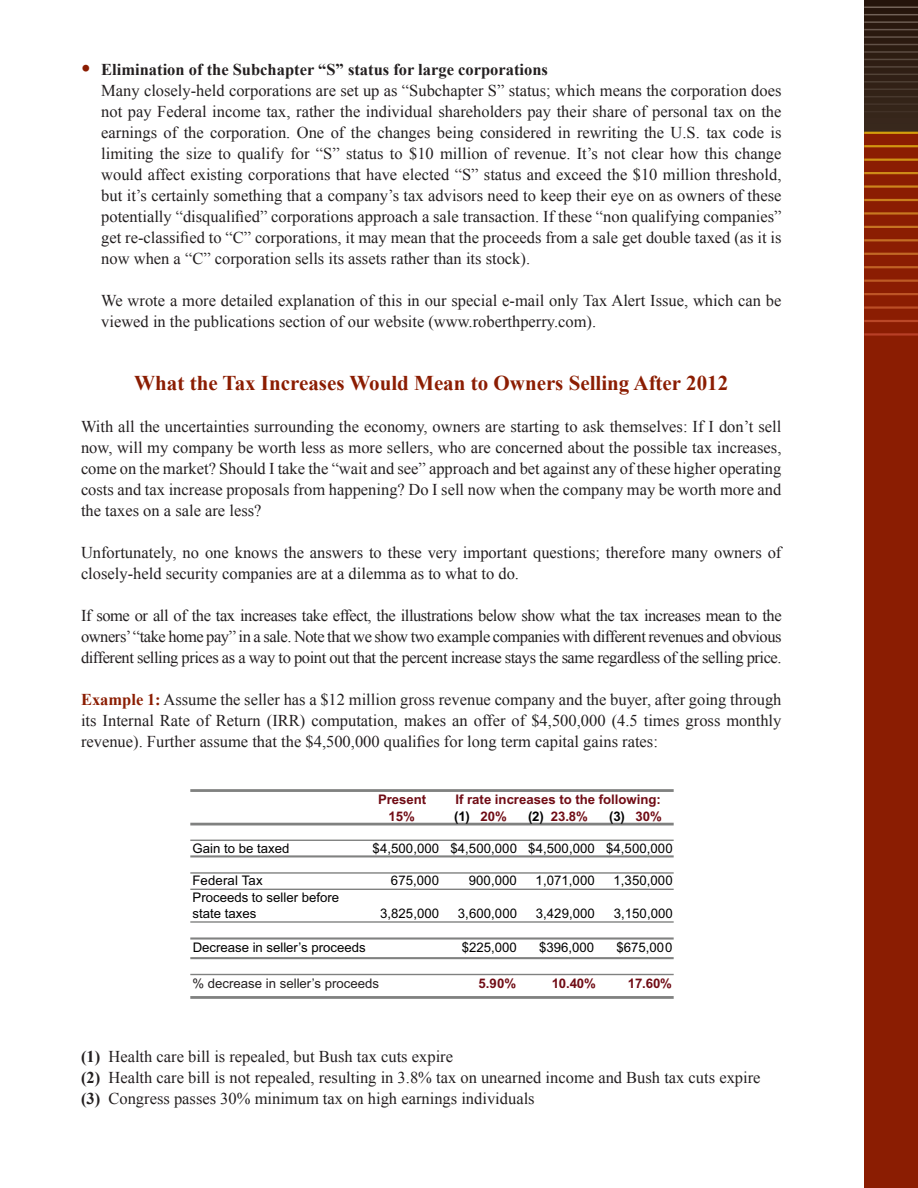
<style>
.page{position:relative;width:918px;height:1188px;background:#fff}
.page>*{position:absolute;margin:0;border:0;box-sizing:border-box;transform-origin:0 0}
.t1{font:700 21px "Times New Roman";color:#8b1d02}
.t2{font:16.5px/21px "Times New Roman";color:#231f20}
.t3{font:13.2px/15.9px "Arial";color:#000001}
.t4{font:700 13.2px "Arial";color:#700c15}
.t5{font:13.2px "Arial";color:#231f20}
.t6{font:700 13.2px "Arial";color:#000001}
.s1{font-size:27px;color:#8b1d02}
.s2{font-weight:700}
.s3{font-weight:700;color:#8b1d02}
.s4{color:#700c15}
.s5{color:#000001}
</style>
<div class="page">
<div style="left:864px;top:133px;width:54px;height:1055px;background:#8b1d02"></div>
<svg style="left:864px;top:0;width:54px;height:132px"></svg>
<svg style="left:864px;top:132px;width:54px;height:204px"></svg>
<svg style="left:864px;top:6px;width:54px;height:106px;background:#36261b"></svg>
<hr style="left:190px;top:823px;width:484px;height:2px;background:#808180">
<hr style="left:190px;top:789px;width:484px;height:3px;background:#808180">
<hr style="left:190px;top:855px;width:484px;height:2px;background:#808180">
<hr style="left:190px;top:937px;width:484px;height:3px;background:#808180">
<hr style="left:190px;top:957px;width:484px;height:2px;background:#808180">
<hr style="left:190px;top:996px;width:484px;height:3px;background:#808180">
<hr style="left:190px;top:840px;width:484px;height:1px;background:#808180">
<hr style="left:190px;top:872px;width:484px;height:2px;background:#808180">
<hr style="left:190px;top:889px;width:484px;height:1px;background:#808180">
<hr style="left:190px;top:921px;width:484px;height:2px;background:#808180">
<hr style="left:190px;top:974px;width:484px;height:1px;background:#808180">
<p class="t2" style="left:101px;top:59px;width:682px;text-indent:-20px"><span class="s1">•</span> <span class="s2">Elimination of the Subchapter “S” status for large corporations<br></span>Many closely-held corporations are set up as “Subchapter S” status; which means the corporation does not pay Federal income tax, rather the individual shareholders pay their share of personal tax on the earnings of the corporation. One of the changes being considered in rewriting the U.S. tax code is limiting the size to qualify for “S” status to $10 million of revenue. It’s not clear how this change would affect existing corporations that have elected “S” status and exceed the $10 million threshold, but it’s certainly something that a company’s tax advisors need to keep their eye on as owners of these potentially “disqualified” corporations approach a sale transaction. If these “non qualifying companies” get re-classified to “C” corporations, it may mean that the proceeds from a sale get double taxed (as it is now when a “C” corporation sells its assets rather than its stock).</p>
<p class="t2" style="left:101px;top:290px;width:682px">We wrote a more detailed explanation of this in our special e-mail only Tax Alert Issue, which can be viewed in the publications section of our website (www.roberthperry.com).</p>
<p class="t1" style="left:134px;top:369px;width:595px">What the Tax Increases Would Mean to Owners Selling After 2012</p>
<p class="t2" style="left:81px;top:416px;width:702px;text-align:justify">With all the uncertainties surrounding the economy, owners are starting to ask themselves: If I don’t sell now, will my company be worth less as more sellers, who are concerned about the possible tax increases, come on the market? Should I take the “wait and see” approach and bet against any of these higher operating costs and tax increase proposals from happening? Do I sell now when the company may be worth more and the taxes on a sale are less?</p>
<p class="t2" style="left:81px;top:542px;width:702px">Unfortunately, no one knows the answers to these very important questions; therefore many owners of closely-held security companies are at a dilemma as to what to do.</p>
<p class="t2" style="left:81px;top:605px;width:702px;text-align:justify">If some or all of the tax increases take effect, the illustrations below show what the tax increases mean to the owners’ “take home pay” in a sale. Note that we show two example companies with different revenues and obvious different selling prices as a way to point out that the percent increase stays the same regardless of the selling price.</p>
<p class="t2" style="left:81px;top:689px;width:702px;text-align:justify"><span class="s3">Example 1:</span> Assume the seller has a $12 million gross revenue company and the buyer, after going through its Internal Rate of Return (IRR) computation, makes an offer of $4,500,000 (4.5 times gross monthly revenue). Further assume that the $4,500,000 qualifies for long term capital gains rates:</p>
<p class="t4" style="left:378px;top:790px;width:50px">Present</p>
<p class="t4" style="left:456px;top:790px;width:207px">If rate increases to the following:</p>
<p class="t4" style="left:388px;top:807px;width:28px">15%</p>
<p class="t6" style="left:454px;top:807px;width:54px">(1) <span class="s4">20%</span></p>
<p class="t4" style="left:528px;top:807px;width:61px"><span class="s5">(2)</span> 23.8%</p>
<p class="t6" style="left:609px;top:807px;width:54px">(3) <span class="s4">30%</span></p>
<p class="t3" style="left:193px;top:841px;width:98px">Gain to be taxed</p>
<p class="t3" style="left:373px;top:841px;width:302px">$4,500,000 $4,500,000 $4,500,000 $4,500,000</p>
<p class="t3" style="left:192px;top:873px;width:72px">Federal Tax</p>
<p class="t3" style="left:391px;top:873px;width:50px">675,000</p>
<p class="t3" style="left:469px;top:873px;width:50px">900,000</p>
<p class="t3" style="left:536px;top:873px;width:61px">1,071,000</p>
<p class="t3" style="left:613px;top:873px;width:61px">1,350,000</p>
<p class="t3" style="left:193px;top:890px;width:148px">Proceeds to seller before state taxes</p>
<p class="t3" style="left:380px;top:906px;width:61px">3,825,000</p>
<p class="t3" style="left:458px;top:906px;width:61px">3,600,000</p>
<p class="t3" style="left:536px;top:906px;width:61px">3,429,000</p>
<p class="t3" style="left:614px;top:906px;width:61px">3,150,000</p>
<p class="t3" style="left:193px;top:939px;width:175px">Decrease in seller’s proceeds</p>
<p class="t3" style="left:462px;top:939px;width:57px">$225,000</p>
<p class="t3" style="left:539px;top:939px;width:57px">$396,000</p>
<p class="t3" style="left:616px;top:939px;width:58px">$675,000</p>
<p class="t5" style="left:192px;top:975px;width:188px">% decrease in seller’s proceeds</p>
<p class="t4" style="left:479px;top:975px;width:39px">5.90%</p>
<p class="t4" style="left:552px;top:975px;width:46px">10.40%</p>
<p class="t4" style="left:628px;top:975px;width:46px">17.60%</p>
<p class="t2" style="left:81px;top:1046px;width:681px"><span class="s2">(1)</span> Health care bill is repealed, but Bush tax cuts expire<br><span class="s2">(2)</span> Health care bill is not repealed, resulting in 3.8% tax on unearned income and Bush tax cuts expire <span class="s2">(3)</span> Congress passes 30% minimum tax on high earnings individuals</p>
</div>
